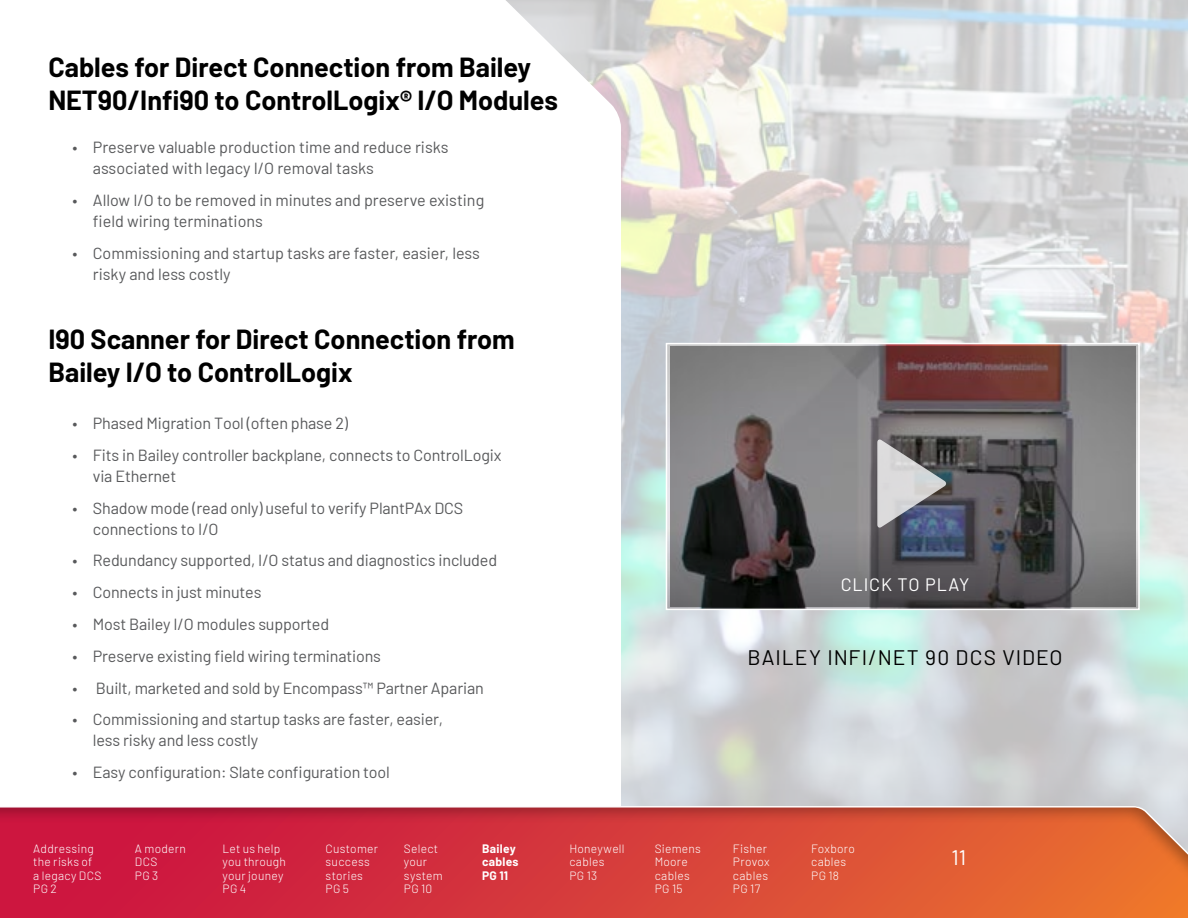
<style>
.page{position:relative;width:1188px;height:918px;background:#fff}
.page>*{position:absolute;margin:0;border:0;box-sizing:border-box;transform-origin:0 0}
.t1{font:700 27px/33px "Barlow";color:#000}
.t2{font:21px "Barlow";letter-spacing:.055em;color:#000}
.t3{font:21px "Barlow";color:#fff}
.t4{font:18px "Barlow";letter-spacing:.045em;color:#fff}
.t5{font:16.2px/21px "Barlow";letter-spacing:-.01em;color:#58595b}
.t6{font:300 12px/13.5px "Barlow";letter-spacing:.025em;color:#fff}
.t7{font:700 12px/13.5px "Barlow";letter-spacing:.025em;color:#fff}
</style>
<div class="page">
<img style="left:621px;top:0;width:567px;height:795px">
<svg style="left:506px;top:0;width:115px;height:125px"></svg>
<div style="left:666px;top:343px;width:474px;height:267px;border:2px solid #fff"></div>
<svg style="left:670px;top:347px;width:466px;height:260px;background:#676263"></svg>
<div style="left:870px;top:433px;width:83px;height:102px;background:#000;opacity:.75"></div>
<svg style="left:877px;top:439px;width:70px;height:89px;background:#95979d"></svg>
<div style="left:0;top:795px;width:1188px;height:123px;background:#000;opacity:.3"></div>
<svg style="left:0;top:805px;width:1188px;height:113px;background:#d5403d"></svg>
<h1 class="t1" style="left:48px;top:48px;width:511px">Cables for Direct Connection from Bailey<br>NET90/Infi90 to ControlLogix® I/O Modules</h1>
<p class="t5" style="left:93px;top:135px;width:357px;text-indent:-20px">• Preserve valuable production time and reduce risks associated with legacy I/O removal tasks</p>
<p class="t5" style="left:93px;top:188px;width:393px;text-indent:-20px">• Allow I/O to be removed in minutes and preserve existing field wiring terminations</p>
<p class="t5" style="left:93px;top:241px;width:388px;text-indent:-20px">• Commissioning and startup tasks are faster, easier, less risky and less costly</p>
<h1 class="t1" style="left:48px;top:321px;width:468px">I90 Scanner for Direct Connection from<br>Bailey I/O to ControlLogix</h1>
<p class="t5" style="left:73px;top:412px;width:277px">• Phased Migration Tool (often phase 2)</p>
<p class="t5" style="left:93px;top:443px;width:410px;text-indent:-20px">• Fits in Bailey controller backplane, connects to ControlLogix via Ethernet</p>
<p class="t5" style="left:93px;top:496px;width:372px;text-indent:-20px">• Shadow mode (read only) useful to verify PlantPAx DCS connections to I/O</p>
<p class="t5" style="left:73px;top:549px;width:426px">• Redundancy supported, I/O status and diagnostics included</p>
<p class="t5" style="left:73px;top:581px;width:190px">• Connects in just minutes</p>
<p class="t5" style="left:73px;top:613px;width:258px">• Most Bailey I/O modules supported</p>
<p class="t5" style="left:73px;top:644px;width:310px">• Preserve existing field wiring terminations</p>
<p class="t5" style="left:73px;top:676px;width:413px">• Built, marketed and sold by Encompass™ Partner Aparian</p>
<p class="t5" style="left:93px;top:708px;width:352px;text-indent:-20px">• Commissioning and startup tasks are faster, easier, less risky and less costly</p>
<p class="t5" style="left:73px;top:761px;width:319px">• Easy configuration: Slate configuration tool</p>
<p class="t4" style="left:841px;top:571px;width:130px">CLICK TO PLAY</p>
<p class="t2" style="left:748px;top:642px;width:317px">BAILEY INFI/NET 90 DCS VIDEO</p>
<p class="t6" style="left:33px;top:841px;width:70px">Addressing the risks of a legacy DCS<br>PG 2</p>
<p class="t6" style="left:135px;top:841px;width:52px">A modern<br>DCS<br>PG 3</p>
<p class="t6" style="left:222px;top:841px;width:65px">Let us help you through your jouney<br>PG 4</p>
<p class="t6" style="left:326px;top:841px;width:54px">Customer success stories<br>PG 5</p>
<p class="t6" style="left:404px;top:841px;width:40px">Select your system<br>PG 10</p>
<p class="t7" style="left:482px;top:841px;width:38px">Bailey cables<br>PG 11</p>
<p class="t6" style="left:569px;top:841px;width:57px">Honeywell cables<br>PG 13</p>
<p class="t6" style="left:655px;top:841px;width:48px">Siemens<br>Moore cables<br>PG 15</p>
<p class="t6" style="left:733px;top:841px;width:38px">Fisher<br>Provox cables<br>PG 17</p>
<p class="t6" style="left:811px;top:841px;width:45px">Foxboro cables<br>PG 18</p>
<p class="t3" style="left:952px;top:842px;width:16px">11</p>
</div>
